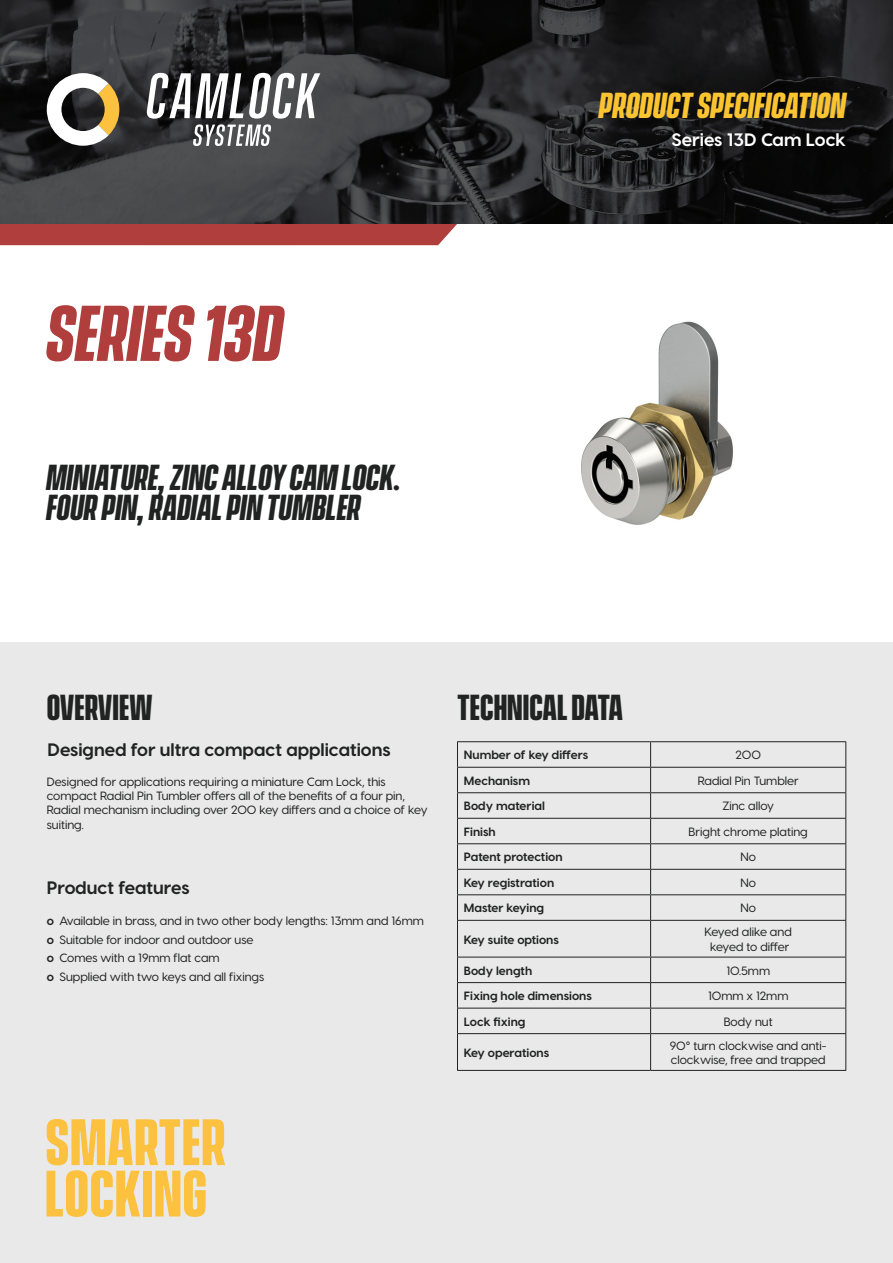
<style>
.page{position:relative;width:893px;height:1263px;background:#fff}
.page>*{position:absolute;margin:0;border:0;box-sizing:border-box;transform-origin:0 0}
.Product_name__large{font:italic 700 72px "Vanguard CF";color:#af3e3c}
.Product_specificatio{font:italic 700 33px/30px "Vanguard CF";color:#212222}
.Sub-heading{font:700 33px "Vanguard CF";color:#212222}
.Product_specificatio-2{font:italic 700 33px "Vanguard CF";color:#fcc431}
.Introduction{font:700 18px "Visby CF";color:#212222}
.Introduction-2{font:700 18px "Visby CF";color:#fff}
.Body_copy{font:500 12px/14.4px "Visby CF";color:#212222}
.Table_text_-_left_co{font:700 12px "Visby CF";color:#212222}
.Table_text_-_right_c{font:500 12px/14.4px "Visby CF";color:#212222;text-align:center}
.s1{font-weight:700}
</style>
<div class="page">
<div style="left:0;top:642px;width:893px;height:621px;background:#e9e9e9"></div>
<img style="left:581px;top:321px;width:152px;height:204px">
<svg style="left:0;top:0;width:893px;height:224px;background:#252527"></svg>
<svg style="left:46px;top:1119px;width:179px;height:98px"></svg>
<svg style="left:47px;top:73px;width:72px;height:73px"></svg>
<svg style="left:146px;top:73px;width:174px;height:73px"></svg>
<div style="left:0;top:224px;width:457px;height:21px;background:#af3e3c"></div>
<hr style="left:457px;top:767px;width:194px;height:1px;background:#212222">
<hr style="left:651px;top:767px;width:195px;height:1px;background:#212222">
<hr style="left:457px;top:792px;width:194px;height:1px;background:#212222">
<hr style="left:651px;top:792px;width:195px;height:1px;background:#212222">
<hr style="left:457px;top:818px;width:194px;height:1px;background:#212222">
<hr style="left:651px;top:818px;width:195px;height:1px;background:#212222">
<hr style="left:457px;top:843px;width:194px;height:1px;background:#212222">
<hr style="left:651px;top:843px;width:195px;height:1px;background:#212222">
<hr style="left:457px;top:869px;width:194px;height:1px;background:#212222">
<hr style="left:651px;top:869px;width:195px;height:1px;background:#212222">
<hr style="left:457px;top:894px;width:194px;height:1px;background:#212222">
<hr style="left:651px;top:894px;width:195px;height:1px;background:#212222">
<svg style="left:650px;top:742px;width:1px;height:178px"></svg>
<hr style="left:457px;top:920px;width:194px;height:1px;background:#212222">
<hr style="left:651px;top:920px;width:195px;height:1px;background:#212222">
<hr style="left:650px;top:921px;width:1px;height:36px;background:#212222">
<hr style="left:457px;top:957px;width:194px;height:1px;background:#212222">
<hr style="left:651px;top:957px;width:195px;height:1px;background:#212222">
<hr style="left:457px;top:982px;width:194px;height:1px;background:#212222">
<hr style="left:651px;top:982px;width:195px;height:1px;background:#212222">
<hr style="left:457px;top:1008px;width:194px;height:1px;background:#212222">
<hr style="left:651px;top:1008px;width:195px;height:1px;background:#212222">
<svg style="left:650px;top:957px;width:1px;height:76px"></svg>
<hr style="left:457px;top:1033px;width:194px;height:1px;background:#212222">
<hr style="left:651px;top:1033px;width:195px;height:1px;background:#212222">
<hr style="left:650px;top:1034px;width:1px;height:36px;background:#212222">
<hr style="left:457px;top:1070px;width:194px;height:1px;background:#212222">
<hr style="left:651px;top:1070px;width:195px;height:1px;background:#212222">
<hr style="left:457px;top:741px;width:194px;height:1px;background:#212222">
<hr style="left:651px;top:741px;width:195px;height:1px;background:#212222">
<svg style="left:457px;top:742px;width:1px;height:178px"></svg>
<svg style="left:845px;top:742px;width:1px;height:178px"></svg>
<hr style="left:457px;top:921px;width:1px;height:36px;background:#212222">
<hr style="left:845px;top:921px;width:1px;height:36px;background:#212222">
<svg style="left:457px;top:957px;width:1px;height:76px"></svg>
<svg style="left:845px;top:957px;width:1px;height:76px"></svg>
<hr style="left:457px;top:1034px;width:1px;height:36px;background:#212222">
<hr style="left:845px;top:1034px;width:1px;height:36px;background:#212222">
<p class="Product_name__large" style="left:47px;top:292px;width:239px">SERIES 13D</p>
<p class="Product_specificatio" style="left:47px;top:464px;width:356px">MINIATURE, ZINC ALLOY CAM LOCK.<br>FOUR PIN, RADIAL PIN TUMBLER</p>
<p class="Product_specificatio-2" style="left:599px;top:86px;width:248px">PRODUCT SPECIFICATION</p>
<p class="Introduction-2" style="left:671px;top:128px;width:176px">Series 13D Cam Lock</p>
<p class="Sub-heading" style="left:47px;top:688px;width:107px">OVERVIEW</p>
<p class="Introduction" style="left:48px;top:738px;width:345px">Designed for ultra compact applications</p>
<p class="Body_copy" style="left:47px;top:774px;width:382px">Designed for applications requiring a miniature Cam Lock, this compact Radial Pin Tumbler offers all of the benefits of a four pin, Radial mechanism including over 200 key differs and a choice of key suiting.</p>
<p class="Introduction" style="left:47px;top:876px;width:144px">Product features</p>
<p class="Body_copy" style="left:47px;top:913px;width:379px"><span class="s1">о</span> Available in brass, and in two other body lengths: 13mm and 16mm</p>
<p class="Body_copy" style="left:47px;top:932px;width:208px"><span class="s1">о</span> Suitable for indoor and outdoor use</p>
<p class="Body_copy" style="left:47px;top:951px;width:174px"><span class="s1">о</span> Comes with a 19mm flat cam</p>
<p class="Body_copy" style="left:47px;top:969px;width:219px"><span class="s1">о</span> Supplied with two keys and all fixings</p>
<p class="Sub-heading" style="left:457px;top:688px;width:168px">TECHNICAL DATA</p>
<p class="Table_text_-_left_co" style="left:464px;top:747px;width:126px">Number of key differs</p>
<p class="Table_text_-_right_c" style="left:735px;top:748px;width:27px">200</p>
<p class="Table_text_-_left_co" style="left:464px;top:773px;width:68px">Mechanism</p>
<p class="Table_text_-_right_c" style="left:698px;top:773px;width:103px">Radial Pin Tumbler</p>
<p class="Table_text_-_left_co" style="left:464px;top:798px;width:83px">Body material</p>
<p class="Table_text_-_right_c" style="left:722px;top:799px;width:53px">Zinc alloy</p>
<p class="Table_text_-_left_co" style="left:464px;top:824px;width:33px">Finish</p>
<p class="Table_text_-_right_c" style="left:689px;top:824px;width:121px">Bright chrome plating</p>
<p class="Table_text_-_left_co" style="left:464px;top:849px;width:100px">Patent protection</p>
<p class="Table_text_-_right_c" style="left:740px;top:850px;width:17px">No</p>
<p class="Table_text_-_left_co" style="left:464px;top:875px;width:92px">Key registration</p>
<p class="Table_text_-_right_c" style="left:740px;top:875px;width:17px">No</p>
<p class="Table_text_-_left_co" style="left:464px;top:900px;width:82px">Master keying</p>
<p class="Table_text_-_right_c" style="left:740px;top:901px;width:17px">No</p>
<p class="Table_text_-_left_co" style="left:464px;top:932px;width:97px">Key suite options</p>
<p class="Table_text_-_right_c" style="left:705px;top:925px;width:89px">Keyed alike and keyed to differ</p>
<p class="Table_text_-_left_co" style="left:464px;top:963px;width:70px">Body length</p>
<p class="Table_text_-_right_c" style="left:726px;top:963px;width:45px">10.5mm</p>
<p class="Table_text_-_left_co" style="left:464px;top:988px;width:130px">Fixing hole dimensions</p>
<p class="Table_text_-_right_c" style="left:708px;top:988px;width:82px">10mm x 12mm</p>
<p class="Table_text_-_left_co" style="left:464px;top:1014px;width:63px">Lock fixing</p>
<p class="Table_text_-_right_c" style="left:724px;top:1014px;width:51px">Body nut</p>
<p class="Table_text_-_left_co" style="left:464px;top:1045px;width:87px">Key operations</p>
<p class="Table_text_-_right_c" style="left:670px;top:1038px;width:158px;text-align:left">90° turn clockwise and anti&shy;clockwise, free and trapped</p>
</div>
